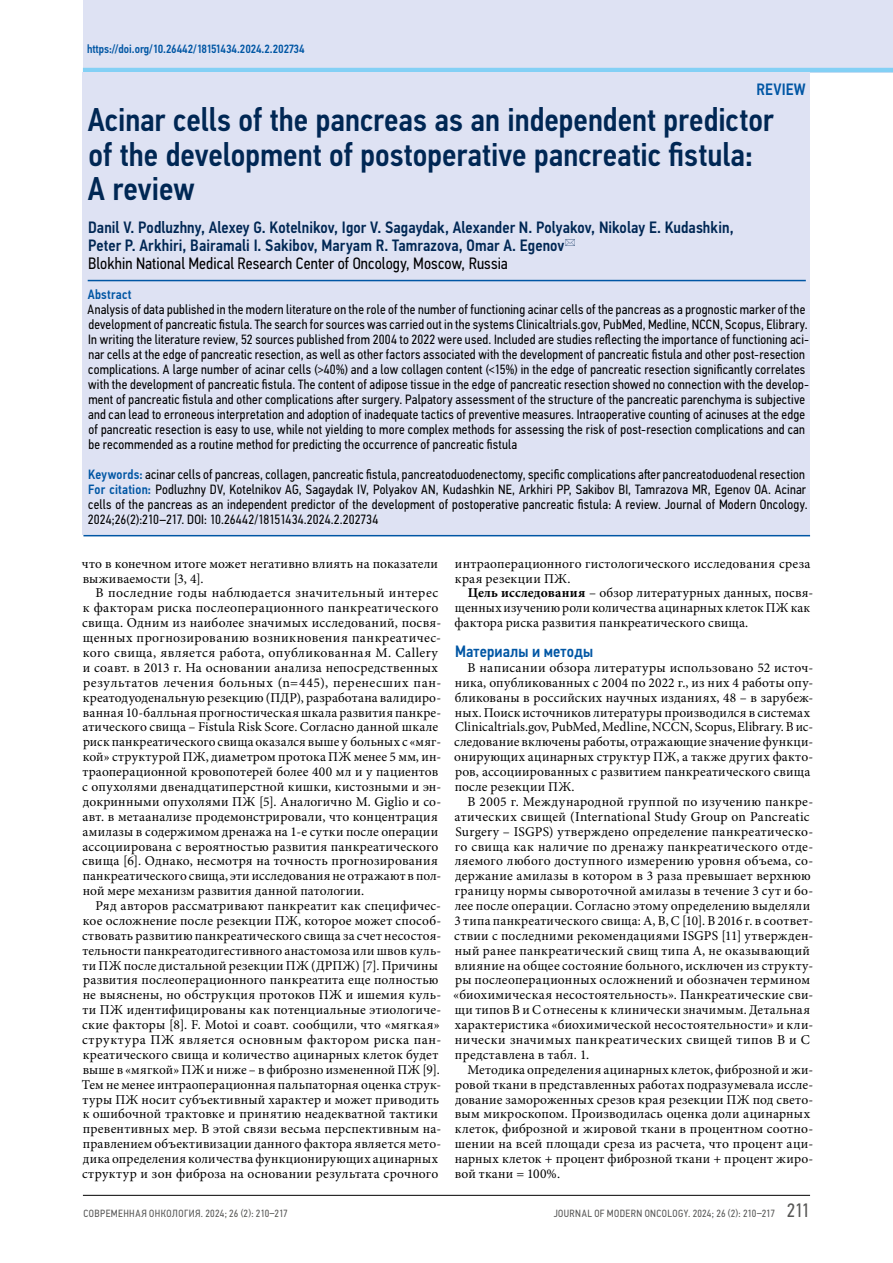
<style>
.page{position:relative;width:893px;height:1263px;background:#fff}
.page>*{position:absolute;margin:0;border:0;box-sizing:border-box;transform-origin:0 0}
.t1{font:500 33px/34.5px "Eco Vector Cond";color:#002754}
.t2{font:500 16.5px/18px "Eco Vector Cond";letter-spacing:.005em;color:#002754}
.t3{font:16.5px "Eco Vector Cond";letter-spacing:.005em;color:#000}
.t4{font:500 16.5px "Eco Vector Cond";letter-spacing:.01em;color:#0056a4}
.t5{font:13.5px/14.9px "Minion Pro";letter-spacing:.02em;color:#000}
.t6{font:13.5px/15px "Eco Vector Cond";letter-spacing:.015em;color:#000}
.t7{font:500 13.5px "Eco Vector Cond";letter-spacing:.02em;color:#0056a4}
.t8{font:500 12px "Eco Vector Cond";color:#0056a4}
.t9{font:10.5px "Eco Vector Cond";letter-spacing:.04em;color:#575756}
.s1{font-weight:500;color:#0056a4}
.s2{font-weight:700}
.s3{font-size:19.5px}
</style>
<div class="page">
<div style="left:83px;top:0;width:810px;height:72px;background:#dee2f3"></div>
<hr style="left:83px;top:68px;width:810px;height:4px;background:#83d0f5">
<hr style="left:83px;top:1195px;width:727px;height:1px;background:#000">
<div style="left:83px;top:72px;width:727px;height:463px;background:#dee2f3"></div>
<hr style="left:88px;top:280px;width:718px;height:1px;background:#0056a4">
<hr style="left:83px;top:535px;width:727px;height:1px;background:#0056a4">
<p class="t8" style="left:87px;top:42px;width:219px">https://doi.org/10.26442/18151434.2024.2.202734</p>
<p class="t4" style="left:757px;top:80px;width:51px">REVIEW</p>
<h1 class="t1" style="left:88px;top:103px;width:687px">Acinar cells of the pancreas as an independent predictor of the development of postoperative pancreatic fistula:<br>A review</h1>
<p class="t2" style="left:88px;top:219px;width:647px">Danil V. Podluzhny, Alexey G. Kotelnikov, Igor V. Sagaydak, Alexander N. Polyakov, Nikolay E. Kudashkin,<br>Peter P. Arkhiri, Bairamali I. Sakibov, Maryam R. Tamrazova, Omar A. Egenov</p>
<p class="t3" style="left:88px;top:254px;width:421px">Blokhin National Medical Research Center of Oncology, Moscow, Russia</p>
<p class="t7" style="left:88px;top:286px;width:45px">Abstract</p>
<p class="t6" style="left:88px;top:302px;width:723px">Analysis of data published in the modern literature on the role of the number of functioning acinar cells of the pancreas as a prognostic marker of the development of pancreatic fistula. The search for sources was carried out in the systems Clinicaltrials.gov, PubMed, Medline, NCCN, Scopus, Elibrary.<br>In writing the literature review, 52 sources published from 2004 to 2022 were used. Included are studies reflecting the importance of functioning aci&shy;nar cells at the edge of pancreatic resection, as well as other factors associated with the development of pancreatic fistula and other post-resection complications. A large number of acinar cells (&gt;40%) and a low collagen content (&lt;15%) in the edge of pancreatic resection significantly correlates with the development of pancreatic fistula. The content of adipose tissue in the edge of pancreatic resection showed no connection with the develop&shy;ment of pancreatic fistula and other complications after surgery. Palpatory assessment of the structure of the pancreatic parenchyma is subjective and can lead to erroneous interpretation and adoption of inadequate tactics of preventive measures. Intraoperative counting of acinuses at the edge of pancreatic resection is easy to use, while not yielding to more complex methods for assessing the risk of post-resection complications and can be recommended as a routine method for predicting the occurrence of pancreatic fistula</p>
<p class="t6" style="left:88px;top:467px;width:721px"><span class="s1">Keywords:</span> acinar cells of pancreas, collagen, pancreatic fistula, pancreatoduodenectomy, specific complications after pancreatoduodenal resection <span class="s1">For citation:</span> Podluzhny DV, Kotelnikov AG, Sagaydak IV, Polyakov AN, Kudashkin NE, Arkhiri PP, Sakibov BI, Tamrazova MR, Egenov OA. Acinar cells of the pancreas as an independent predictor of the development of postoperative pancreatic fistula: A review. Journal of Modern Oncology.<br>2024;26(2):210–217. DOI: 10.26442/18151434.2024.2.202734</p>
<p class="t5" style="left:82px;top:556px;width:358px">что в конечном итоге может негативно влиять на показатели выживаемости [3, 4].</p>
<p class="t5" style="left:82px;top:586px;width:361px;text-indent:13px">В последние годы наблюдается значительный интерес к факторам риска послеоперационного панкреатического свища. Одним из наиболее значимых исследований, посвя&shy;щенных прогнозированию возникновения панкреатичес&shy;кого свища, является работа, опубликованная M. Callery и соавт. в 2013 г. На основании анализа непосредственных результатов лечения больных (n=445), перенесших пан&shy;креатодуоденальную резекцию (ПДР), разработана валидиро&shy;ванная 10-балльная прогностическая шкала развития панкре&shy;атического свища – Fistula Risk Score. Согласно данной шкале риск панкреатического свища оказался выше у больных с «мяг&shy;кой» структурой ПЖ, диаметром протока ПЖ менее 5 мм, ин&shy;траоперационной кровопотерей более 400 мл и у пациентов с опухолями двенадцатиперстной кишки, кистозными и эн&shy;докринными опухолями ПЖ [5]. Аналогично M. Giglio и со&shy;авт. в метаанализе продемонстрировали, что концентрация амилазы в содержимом дренажа на 1-е сутки после операции ассоциирована с вероятностью развития панкреатического свища [6]. Однако, несмотря на точность прогнозирования панкреатического свища, эти исследования не отражают в пол&shy;ной мере механизм развития данной патологии.</p>
<p class="t5" style="left:82px;top:899px;width:361px;text-indent:13px">Ряд авторов рассматривают панкреатит как специфичес&shy;кое осложнение после резекции ПЖ, которое может способ&shy;ствовать развитию панкреатического свища за счет несостоя&shy;тельности панкреатодигестивного анастомоза или швов куль&shy;ти ПЖ после дистальной резекции ПЖ (ДРПЖ) [7]. Причины развития послеоперационного панкреатита еще полностью не выяснены, но обструкция протоков ПЖ и ишемия куль&shy;ти ПЖ идентифицированы как потенциальные этиологиче&shy;ские факторы [8]. F. Motoi и соавт. сообщили, что «мягкая» структура ПЖ является основным фактором риска пан&shy;креатического свища и количество ацинарных клеток будет выше в «мягкой» ПЖ и ниже – в фиброзно измененной ПЖ [9].<br>Тем не менее интраоперационная пальпаторная оценка струк&shy;туры ПЖ носит субъективный характер и может приводить к ошибочной трактовке и принятию неадекватной тактики превентивных мер. В этой связи весьма перспективным на&shy;правлением объективизации данного фактора является мето&shy;дика определения количества функционирующих ацинарных структур и зон фиброза на основании результата срочного</p>
<p class="t5" style="left:455px;top:556px;width:357px">интраоперационного гистологического исследования среза края резекции ПЖ.</p>
<p class="t5" style="left:454px;top:586px;width:360px;text-indent:13px"><span class="s2">Цель исследования</span> – обзор литературных данных, посвя&shy;щенных изучению роли количества ацинарных клеток ПЖ как фактора риска развития панкреатического свища.</p>
<p class="t4" style="left:455px;top:641px;width:139px">Материалы и методы</p>
<p class="t5" style="left:454px;top:661px;width:361px;text-indent:13px">В написании обзора литературы использовано 52 источ&shy;ника, опубликованных с 2004 по 2022 г., из них 4 работы опу&shy;бликованы в российских научных изданиях, 48 – в зарубеж&shy;ных. Поиск источников литературы производился в системах Clinicaltrials.gov, PubMed, Medline, NCCN, Scopus, Elibrary. В ис&shy;следование включены работы, отражающие значение функци&shy;онирующих ацинарных структур ПЖ, а также других факто&shy;ров, ассоциированных с развитием панкреатического свища после резекции ПЖ.</p>
<p class="t5" style="left:453px;top:795px;width:362px;text-indent:14px">В 2005 г. Международной группой по изучению панкре&shy;атических свищей (International Study Group on Pancreatic Surgery – ISGPS) утверждено определение панкреатическо&shy;го свища как наличие по дренажу панкреатического отде&shy;ляемого любого доступного измерению уровня объема, со&shy;держание амилазы в котором в 3 раза превышает верхнюю границу нормы сывороточной амилазы в течение 3 сут и бо&shy;лее после операции. Согласно этому определению выделяли 3 типа панкреатического свища: А, В, С [10]. В 2016 г. в соответ&shy;ствии с последними рекомендациями ISGPS [11] утвержден&shy;ный ранее панкреатический свищ типа А, не оказывающий влияние на общее состояние больного, исключен из структу&shy;ры послеоперационных осложнений и обозначен термином «биохимическая несостоятельность». Панкреатические сви&shy;щи типов В и С отнесены к клинически значимым. Детальная характеристика «биохимической несостоятельности» и кли&shy;нически значимых панкреатических свищей типов В и С представлена в табл. 1.</p>
<p class="t5" style="left:455px;top:1062px;width:360px;text-indent:13px">Методика определения ацинарных клеток, фиброзной и жи&shy;ровой ткани в представленных работах подразумевала иссле&shy;дование замороженных срезов края резекции ПЖ под свето&shy;вым микроскопом. Производилась оценка доли ацинарных клеток, фиброзной и жировой ткани в процентном соотно&shy;шении на всей площади среза из расчета, что процент аци&shy;нарных клеток + процент фиброзной ткани + процент жиро&shy;вой ткани = 100%.</p>
<p class="t9" style="left:84px;top:1208px;width:206px">СОВРЕМЕННАЯ ОНКОЛОГИЯ. 2024; 26 (2): 210–217</p>
<p class="t9" style="left:554px;top:1208px;width:258px">JOURNAL OF MODERN ONCOLOGY. 2024; 26 (2): 210–217 <span class="s3">211</span></p>
</div>
